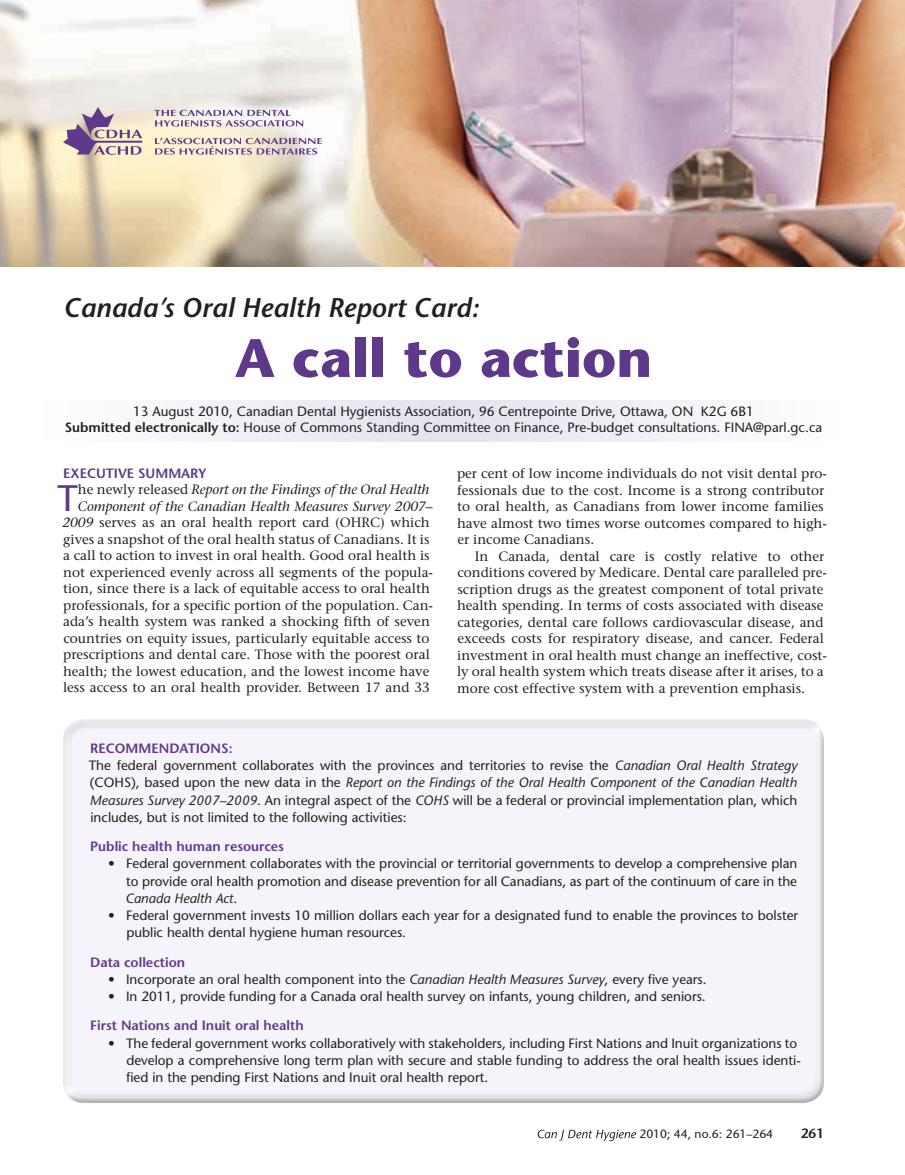
<style>
.page{position:relative;width:905px;height:1175px;background:#fff}
.page>*{position:absolute;margin:0;border:0;box-sizing:border-box;transform-origin:0 0}
.t1{font:700 54px "Stone Sans";color:#5e398a}
.t2{font:36.75px "Stone Sans";color:#5e398a}
.t3{font:italic 600 27px "Stone Sans";color:#231f20}
.t4{font:13.5px/17.2px "Stone Sans";color:#231f20}
.t5{font:13.5px/16.5px "Stone Serif";color:#231f20}
.t6{font:600 13.5px "Stone Sans";color:#5e398a}
.t7{font:600 13.5px "Stone Sans";color:#231f20}
.t8{font:12px "Stone Sans";color:#231f20}
.s1{font-weight:600}
.s2{font-style:italic}
.s3{font-weight:600;color:#5e398a}
</style>
<div class="page">
<svg style="left:537px;top:1129px;width:99px;height:12px"></svg>
<div style="left:39px;top:400px;width:799px;height:42px;background:linear-gradient(to right,#f2f0f6,#f2eff6)"></div>
<div style="left:61px;top:724px;width:763px;height:380px;background:#f5f4fa"></div>
<img style="left:0;top:0;width:904px;height:266px">
<svg style="left:154px;top:110px;width:149px;height:16px"></svg>
<svg style="left:155px;top:138px;width:167px;height:17px;background:#ccbbc0"></svg>
<svg style="left:63px;top:107px;width:79px;height:48px;background:#bfacb7"></svg>
<h3 class="t3" style="left:63px;top:291px;width:417px">Canada’s Oral Health Report Card:</h3>
<h1 class="t1" style="left:235px;top:324px;width:419px">A call to action</h1>
<p class="t4" style="left:65px;top:403px;width:759px;line-height:16.5px;text-align:center">13 August 2010, Canadian Dental Hygienists Association, 96 Centrepointe Drive, Ottawa, ON K2G 6B1<br><span class="s1">Submitted electronically to:</span> House of Commons Standing Committee on Finance, Pre-budget consultations. FINA@parl.gc.ca</p>
<p class="t6" style="left:63px;top:465px;width:145px">EXECUTIVE SUMMARY</p>
<h2 class="t2" style="left:57px;top:475px;width:22px">T</h2>
<p class="t5" style="left:62px;top:481px;width:372px;text-align:right">he newly released <span class="s2">Report on the Findings of the Oral Health Component of the Canadian Health Measures Survey 2007– 2009</span> serves as an oral health report card (OHRC) which gives a snapshot of the oral health status of Canadians. It is a call to action to invest in oral health. Good oral health is not experienced evenly across all segments of the popula&shy;tion, since there is a lack of equitable access to oral health professionals, for a specific portion of the population. Can&shy;ada’s health system was ranked a shocking fifth of seven countries on equity issues, particularly equitable access to prescriptions and dental care. Those with the poorest oral health; the lowest education, and the lowest income have less access to an oral health provider. Between 17 and 33</p>
<p class="t5" style="left:457px;top:465px;width:371px">per cent of low income individuals do not visit dental pro&shy;fessionals due to the cost. Income is a strong contributor to oral health, as Canadians from lower income families have almost two times worse outcomes compared to high&shy;er income Canadians.</p>
<p class="t5" style="left:457px;top:548px;width:371px;text-indent:18px">In Canada, dental care is costly relative to other conditions covered by Medicare. Dental care paralleled pre&shy;scription drugs as the greatest component of total private health spending. In terms of costs associated with disease categories, dental care follows cardiovascular disease, and exceeds costs for respiratory disease, and cancer. Federal investment in oral health must change an ineffective, cost&shy;ly oral health system which treats disease after it arises, to a more cost effective system with a prevention emphasis.</p>
<p class="t4" style="left:89px;top:739px;width:710px"><span class="s3">RECOMMENDATIONS:<br></span>The federal government collaborates with the provinces and territories to revise the <span class="s2">Canadian Oral Health Strategy </span>(COHS), based upon the new data in the <span class="s2">Report on the Findings of the Oral Health Component of the Canadian Health Measures Survey 2007–2009</span>. An integral aspect of the <span class="s2">COHS</span> will be a federal or provincial implementation plan, which includes, but is not limited to the following activities:</p>
<p class="t6" style="left:90px;top:838px;width:195px">Public health human resources</p>
<p class="t4" style="left:125px;top:855px;width:673px;text-align:justify;text-indent:-17px">• Federal government collaborates with the provincial or territorial governments to develop a comprehensive plan to provide oral health promotion and disease prevention for all Canadians, as part of the continuum of care in the <span class="s2">Canada Health Act</span>.</p>
<p class="t4" style="left:126px;top:906px;width:673px;text-indent:-18px">• Federal government invests 10 million dollars each year for a designated fund to enable the provinces to bolster public health dental hygiene human resources.</p>
<p class="t6" style="left:90px;top:953px;width:96px">Data collection</p>
<p class="t4" style="left:108px;top:970px;width:600px">• Incorporate an oral health component into the <span class="s2">Canadian Health Measures Survey</span>, every five years.</p>
<p class="t4" style="left:108px;top:987px;width:599px">• In 2011, provide funding for a Canada oral health survey on infants, young children, and seniors.</p>
<p class="t6" style="left:90px;top:1017px;width:215px">First Nations and Inuit oral health</p>
<p class="t4" style="left:126px;top:1034px;width:676px;text-indent:-18px">• The federal government works collaboratively with stakeholders, including First Nations and Inuit organizations to develop a comprehensive long term plan with secure and stable funding to address the oral health issues identi&shy;fied in the pending First Nations and Inuit oral health report.</p>
<p class="t8" style="left:639px;top:1126px;width:135px">2010; 44, no.6: 261–264</p>
<p class="t7" style="left:800px;top:1125px;width:25px">261</p>
</div>
